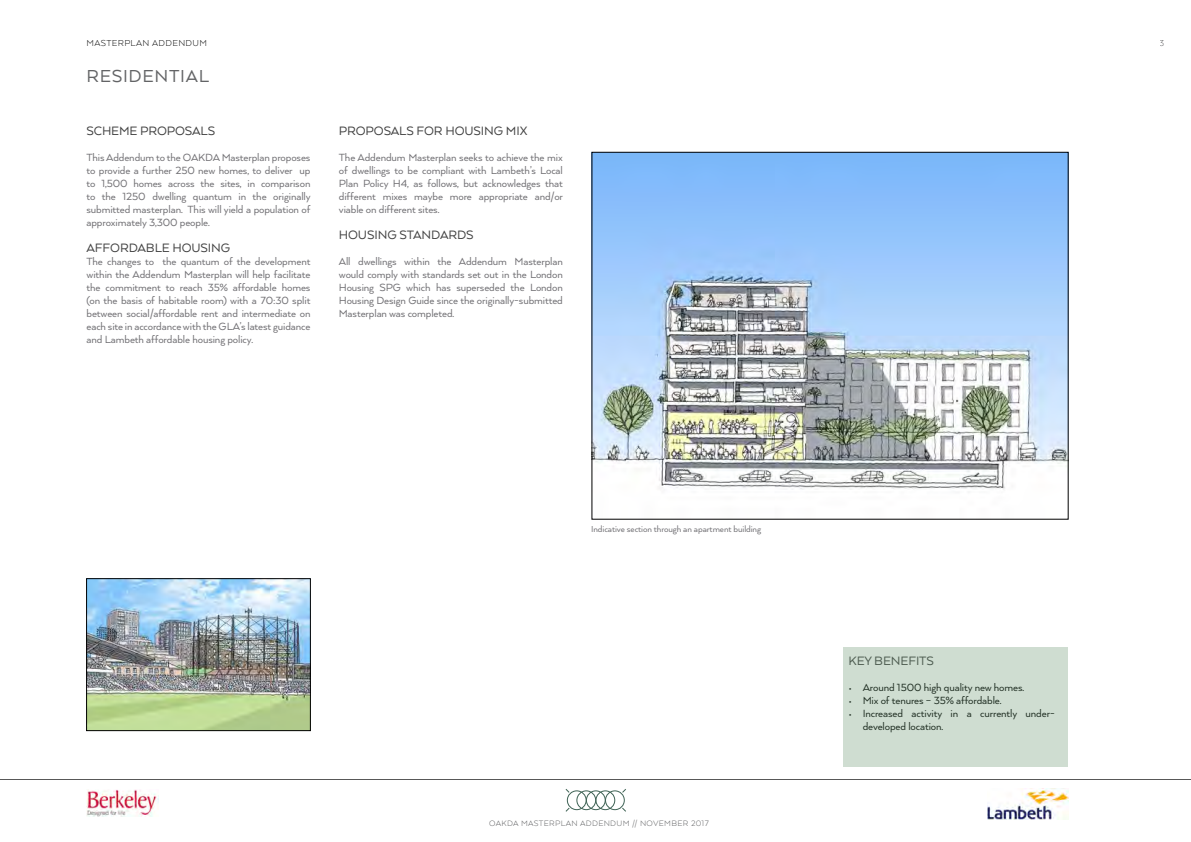
<style>
.page{position:relative;width:1191px;height:842px;background:#fff}
.page>*{position:absolute;margin:0;border:0;box-sizing:border-box;transform-origin:0 0}
.t1{font:20px "Arquitecta";letter-spacing:.035em;color:#636466}
.t2{font:14px "Arquitecta";letter-spacing:-.01em;color:#404040}
.t3{font:12px/13px "Arquitecta";letter-spacing:-.01em;color:#717074;text-align:justify}
.t4{font:12px/13px "Arquitecta";letter-spacing:-.01em;color:#000}
.t5{font:10px "Arquitecta";letter-spacing:-.01em;color:#717074}
.t6{font:300 10px "Arquitecta";letter-spacing:.035em;color:#000}
.t7{font:300 10px "Arquitecta";color:#58595b}
.t8{font:300 9px "Arquitecta";letter-spacing:.035em;color:#58595b}
</style>
<div class="page">
<img style="left:594px;top:154px;width:472px;height:336px">
<img style="left:86px;top:789px;width:73px;height:27px">
<img style="left:988px;top:788px;width:80px;height:31px">
<div style="left:567px;top:790px;width:19px;height:20px;border:1px solid #3e6254;border-radius:50%"></div>
<div style="left:576px;top:790px;width:20px;height:20px;border:1px solid #3e6254;border-radius:50%"></div>
<div style="left:586px;top:790px;width:19px;height:20px;border:1px solid #3e6254;border-radius:50%"></div>
<div style="left:595px;top:790px;width:20px;height:20px;border:1px solid #3e6254;border-radius:50%"></div>
<div style="left:605px;top:790px;width:19px;height:20px;border:1px solid #3e6254;border-radius:50%"></div>
<svg style="left:565px;top:807px;width:5px;height:5px"></svg>
<hr style="left:0;top:779px;width:1191px;height:1px;background:#000">
<div style="left:843px;top:647px;width:224px;height:119px;background:#cfddd1"></div>
<img style="left:88px;top:580px;width:220px;height:149px">
<div style="left:86px;top:578px;width:224px;height:153px;border:1px solid #000"></div>
<p class="t6" style="left:86px;top:37px;width:122px">MASTERPLAN ADDENDUM</p>
<h1 class="t1" style="left:86px;top:64px;width:124px">RESIDENTIAL</h1>
<p class="t2" style="left:86px;top:122px;width:130px">SCHEME PROPOSALS</p>
<p class="t3" style="left:86px;top:150px;width:226px">This Addendum to the OAKDA Masterplan proposes to provide a further 250 new homes, to deliver up to 1,500 homes across the sites, in comparison to the 1250 dwelling quantum in the originally submitted masterplan. This will yield a population of approximately 3,300 people.</p>
<p class="t2" style="left:86px;top:239px;width:145px">AFFORDABLE HOUSING</p>
<p class="t3" style="left:86px;top:254px;width:225px">The changes to the quantum of the development within the Addendum Masterplan will help facilitate the commitment to reach 35% affordable homes (on the basis of habitable room) with a 70:30 split between social/affordable rent and intermediate on each site in accordance with the GLA’s latest guidance and Lambeth affordable housing policy.</p>
<p class="t2" style="left:339px;top:122px;width:190px">PROPOSALS FOR HOUSING MIX</p>
<p class="t3" style="left:339px;top:150px;width:226px">The Addendum Masterplan seeks to achieve the mix of dwellings to be compliant with Lambeth’s Local Plan Policy H4, as follows, but acknowledges that different mixes maybe more appropriate and/or viable on different sites.</p>
<p class="t2" style="left:339px;top:226px;width:136px">HOUSING STANDARDS</p>
<p class="t3" style="left:339px;top:254px;width:225px">All dwellings within the Addendum Masterplan would comply with standards set out in the London Housing SPG which has superseded the London Housing Design Guide since the originally-submitted Masterplan was completed.</p>
<p class="t5" style="left:591px;top:522px;width:171px">Indicative section through an apartment building</p>
<p class="t8" style="left:489px;top:817px;width:221px">OAKDA MASTERPLAN ADDENDUM // NOVEMBER 2017</p>
<p class="t2" style="left:848px;top:652px;width:87px">KEY BENEFITS</p>
<p class="t4" style="left:848px;top:681px;width:177px">• Around 1500 high quality new homes.</p>
<p class="t4" style="left:848px;top:694px;width:154px">• Mix of tenures – 35% affordable.</p>
<p class="t4" style="left:862px;top:707px;width:194px;text-indent:-14px">• Increased activity in a currently under&shy;developed location.</p>
<p class="t7" style="left:1159px;top:37px;width:7px">3</p>
</div>
